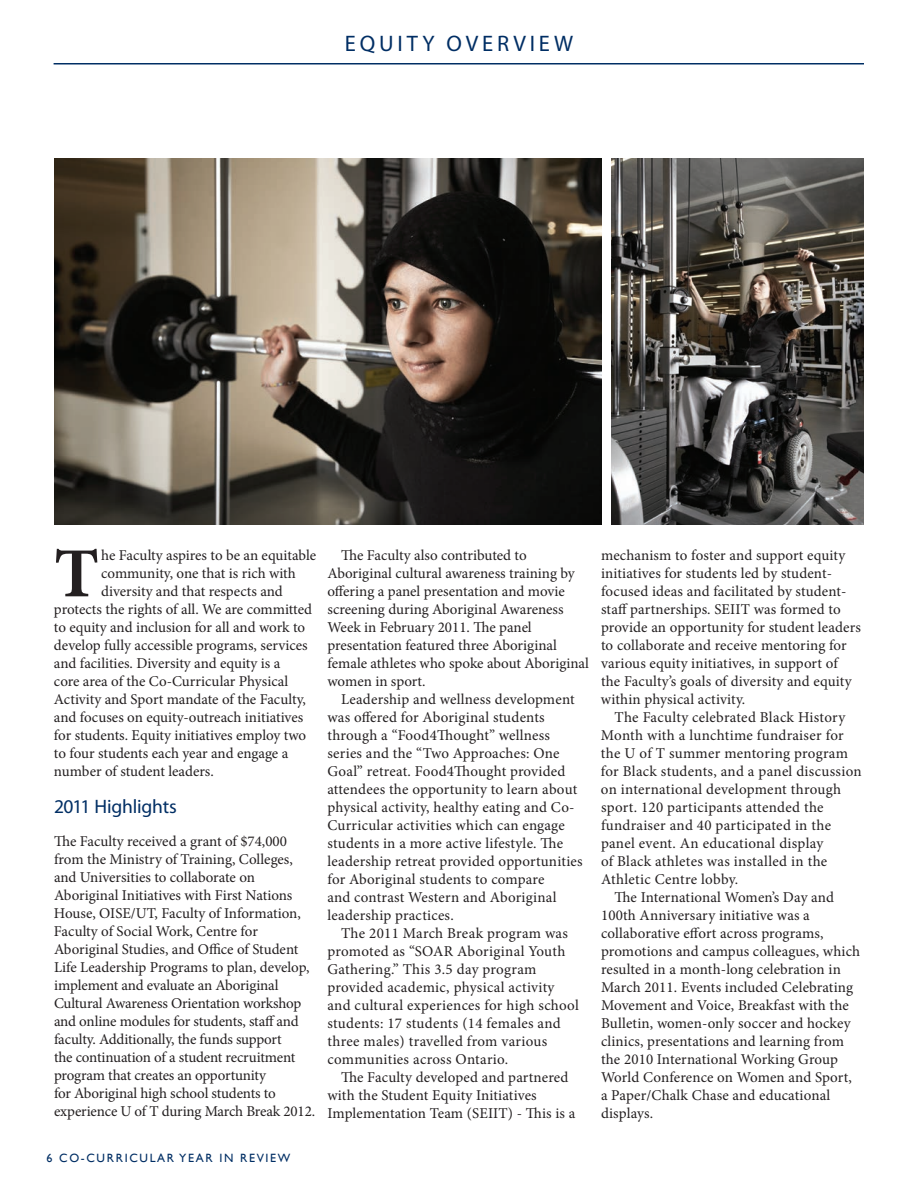
<style>
.page{position:relative;width:918px;height:1188px;background:#fff}
.page>*{position:absolute;margin:0;border:0;box-sizing:border-box;transform-origin:0 0}
.t1{font:700 70.35px "Minion Pro";color:#231f20}
.t2{font:19.5px "Myriad Pro";letter-spacing:-.01em;color:#002e64}
.t3{font:15px "Minion Pro";letter-spacing:.005em;color:#231f20}
.t4{font:15px "Minion Pro";letter-spacing:-.015em;color:#231f20}
.t5{font:12px "Gill Sans";letter-spacing:.14em;color:#002e64}
</style>
<div class="page">
<img style="left:54px;top:158px;width:547px;height:367px">
<hr style="left:54px;top:63px;width:810px;height:1px;background:#002e64">
<img style="left:611px;top:158px;width:253px;height:367px">
<h1 class="t1" style="left:54px;top:524px;width:47px">T</h1>
<p class="t3" style="left:101px;top:545px;width:217px">he Faculty aspires to be an equitable</p>
<p class="t3" style="left:341px;top:545px;width:187px">The Faculty also contributed to</p>
<p class="t3" style="left:601px;top:545px;width:246px">mechanism to foster and support equity</p>
<p class="t3" style="left:101px;top:563px;width:196px">community, one that is rich with</p>
<p class="t3" style="left:328px;top:563px;width:249px">Aboriginal cultural awareness training by</p>
<p class="t3" style="left:601px;top:563px;width:233px">initiatives for students led by student-</p>
<p class="t3" style="left:101px;top:581px;width:183px">diversity and that respects and</p>
<p class="t3" style="left:328px;top:581px;width:239px">offering a panel presentation and movie</p>
<p class="t3" style="left:601px;top:581px;width:247px">focused ideas and facilitated by student-</p>
<p class="t3" style="left:54px;top:599px;width:511px">protects the rights of all. We are committed screening during Aboriginal Awareness</p>
<p class="t3" style="left:601px;top:599px;width:241px">staff partnerships. SEIIT was formed to</p>
<p class="t3" style="left:54px;top:617px;width:253px">to equity and inclusion for all and work to</p>
<p class="t3" style="left:328px;top:617px;width:206px">Week in February 2011. The panel</p>
<p class="t3" style="left:601px;top:617px;width:261px">provide an opportunity for student leaders</p>
<p class="t3" style="left:54px;top:635px;width:255px">develop fully accessible programs, services</p>
<p class="t3" style="left:328px;top:635px;width:231px">presentation featured three Aboriginal</p>
<p class="t3" style="left:601px;top:635px;width:247px">to collaborate and receive mentoring for</p>
<p class="t3" style="left:54px;top:653px;width:228px">and facilities. Diversity and equity is a</p>
<p class="t3" style="left:328px;top:653px;width:512px">female athletes who spoke about Aboriginal various equity initiatives, in support of</p>
<p class="t3" style="left:54px;top:671px;width:236px">core area of the Co-Curricular Physical</p>
<p class="t3" style="left:328px;top:671px;width:100px">women in sport.</p>
<p class="t3" style="left:601px;top:671px;width:252px">the Faculty’s goals of diversity and equity</p>
<p class="t3" style="left:54px;top:689px;width:253px">Activity and Sport mandate of the Faculty,</p>
<p class="t3" style="left:341px;top:689px;width:235px">Leadership and wellness development</p>
<p class="t3" style="left:601px;top:689px;width:146px">within physical activity.</p>
<p class="t3" style="left:54px;top:707px;width:251px">and focuses on equity-outreach initiatives</p>
<p class="t3" style="left:327px;top:707px;width:219px">was offered for Aboriginal students</p>
<p class="t3" style="left:614px;top:707px;width:232px">The Faculty celebrated Black History</p>
<p class="t3" style="left:54px;top:725px;width:254px">for students. Equity initiatives employ two</p>
<p class="t3" style="left:327px;top:725px;width:224px">through a “Food4Thought” wellness</p>
<p class="t3" style="left:601px;top:725px;width:244px">Month with a lunchtime fundraiser for</p>
<p class="t3" style="left:54px;top:743px;width:236px">to four students each year and engage a</p>
<p class="t3" style="left:327px;top:743px;width:234px">series and the “Two Approaches: One</p>
<p class="t3" style="left:601px;top:743px;width:249px">the U of T summer mentoring program</p>
<p class="t3" style="left:54px;top:761px;width:161px">number of student leaders.</p>
<p class="t3" style="left:327px;top:761px;width:240px">Goal” retreat. Food4Thought provided</p>
<p class="t3" style="left:601px;top:761px;width:262px">for Black students, and a panel discussion</p>
<p class="t3" style="left:327px;top:779px;width:251px">attendees the opportunity to learn about</p>
<p class="t3" style="left:601px;top:779px;width:242px">on international development through</p>
<p class="t2" style="left:54px;top:794px;width:124px">2011 Highlights</p>
<p class="t3" style="left:328px;top:797px;width:249px">physical activity, healthy eating and Co-</p>
<p class="t3" style="left:601px;top:797px;width:224px">sport. 120 participants attended the</p>
<p class="t3" style="left:328px;top:815px;width:239px">Curricular activities which can engage</p>
<p class="t3" style="left:601px;top:815px;width:232px">fundraiser and 40 participated in the</p>
<p class="t3" style="left:54px;top:831px;width:235px">The Faculty received a grant of $74,000</p>
<p class="t3" style="left:328px;top:833px;width:237px">students in a more active lifestyle. The</p>
<p class="t3" style="left:601px;top:833px;width:224px">panel event. An educational display</p>
<p class="t3" style="left:54px;top:849px;width:240px">from the Ministry of Training, Colleges,</p>
<p class="t3" style="left:328px;top:851px;width:501px">leadership retreat provided opportunities of Black athletes was installed in the</p>
<p class="t3" style="left:54px;top:867px;width:203px">and Universities to collaborate on</p>
<p class="t3" style="left:328px;top:869px;width:219px">for Aboriginal students to compare</p>
<p class="t3" style="left:601px;top:869px;width:139px">Athletic Centre lobby.</p>
<p class="t3" style="left:54px;top:885px;width:240px">Aboriginal Initiatives with First Nations</p>
<p class="t3" style="left:328px;top:887px;width:230px">and contrast Western and Aboriginal</p>
<p class="t3" style="left:615px;top:887px;width:221px">The International Women’s Day and</p>
<p class="t3" style="left:54px;top:903px;width:248px">House, OISE/UT, Faculty of Information,</p>
<p class="t3" style="left:328px;top:905px;width:128px">leadership practices.</p>
<p class="t3" style="left:601px;top:905px;width:210px">100th Anniversary initiative was a</p>
<p class="t3" style="left:54px;top:921px;width:205px">Faculty of Social Work, Centre for</p>
<p class="t3" style="left:341px;top:923px;width:228px">The 2011 March Break program was</p>
<p class="t3" style="left:601px;top:923px;width:224px">collaborative effort across programs,</p>
<p class="t3" style="left:54px;top:939px;width:246px">Aboriginal Studies, and Office of Student</p>
<p class="t3" style="left:328px;top:941px;width:239px">promoted as “SOAR Aboriginal Youth</p>
<p class="t3" style="left:601px;top:941px;width:261px">promotions and campus colleagues, which</p>
<p class="t3" style="left:54px;top:957px;width:484px">Life Leadership Programs to plan, develop, Gathering.” This 3.5 day program</p>
<p class="t3" style="left:601px;top:959px;width:241px">resulted in a month-long celebration in</p>
<p class="t3" style="left:54px;top:975px;width:226px">implement and evaluate an Aboriginal</p>
<p class="t3" style="left:328px;top:977px;width:229px">provided academic, physical activity</p>
<p class="t3" style="left:601px;top:977px;width:254px">March 2011. Events included Celebrating</p>
<p class="t4" style="left:54px;top:993px;width:249px">Cultural Awareness Orientation workshop</p>
<p class="t3" style="left:328px;top:995px;width:253px">and cultural experiences for high school</p>
<p class="t3" style="left:601px;top:995px;width:249px">Movement and Voice, Breakfast with the</p>
<p class="t4" style="left:54px;top:1011px;width:246px">and online modules for students, staff and</p>
<p class="t3" style="left:328px;top:1013px;width:235px">students: 17 students (14 females and</p>
<p class="t3" style="left:601px;top:1013px;width:251px">Bulletin, women-only soccer and hockey</p>
<p class="t3" style="left:54px;top:1029px;width:229px">faculty. Additionally, the funds support</p>
<p class="t3" style="left:328px;top:1031px;width:221px">three males) travelled from various</p>
<p class="t3" style="left:601px;top:1031px;width:245px">clinics, presentations and learning from</p>
<p class="t3" style="left:54px;top:1047px;width:243px">the continuation of a student recruitment</p>
<p class="t3" style="left:328px;top:1049px;width:182px">communities across Ontario.</p>
<p class="t3" style="left:601px;top:1049px;width:239px">the 2010 International Working Group</p>
<p class="t4" style="left:54px;top:1065px;width:213px">program that creates an opportunity</p>
<p class="t3" style="left:341px;top:1067px;width:229px">The Faculty developed and partnered</p>
<p class="t3" style="left:601px;top:1067px;width:252px">World Conference on Women and Sport,</p>
<p class="t3" style="left:54px;top:1083px;width:223px">for Aboriginal high school students to</p>
<p class="t3" style="left:328px;top:1085px;width:211px">with the Student Equity Initiatives</p>
<p class="t3" style="left:601px;top:1085px;width:231px">a Paper/Chalk Chase and educational</p>
<p class="t3" style="left:54px;top:1101px;width:523px">experience U of T during March Break 2012. Implementation Team (SEIIT) - This is a</p>
<p class="t3" style="left:601px;top:1103px;width:54px">displays.</p>
<p class="t5" style="left:46px;top:1151px;width:245px">6 CO-CURRICULAR YEAR IN REVIEW</p>
</div>
